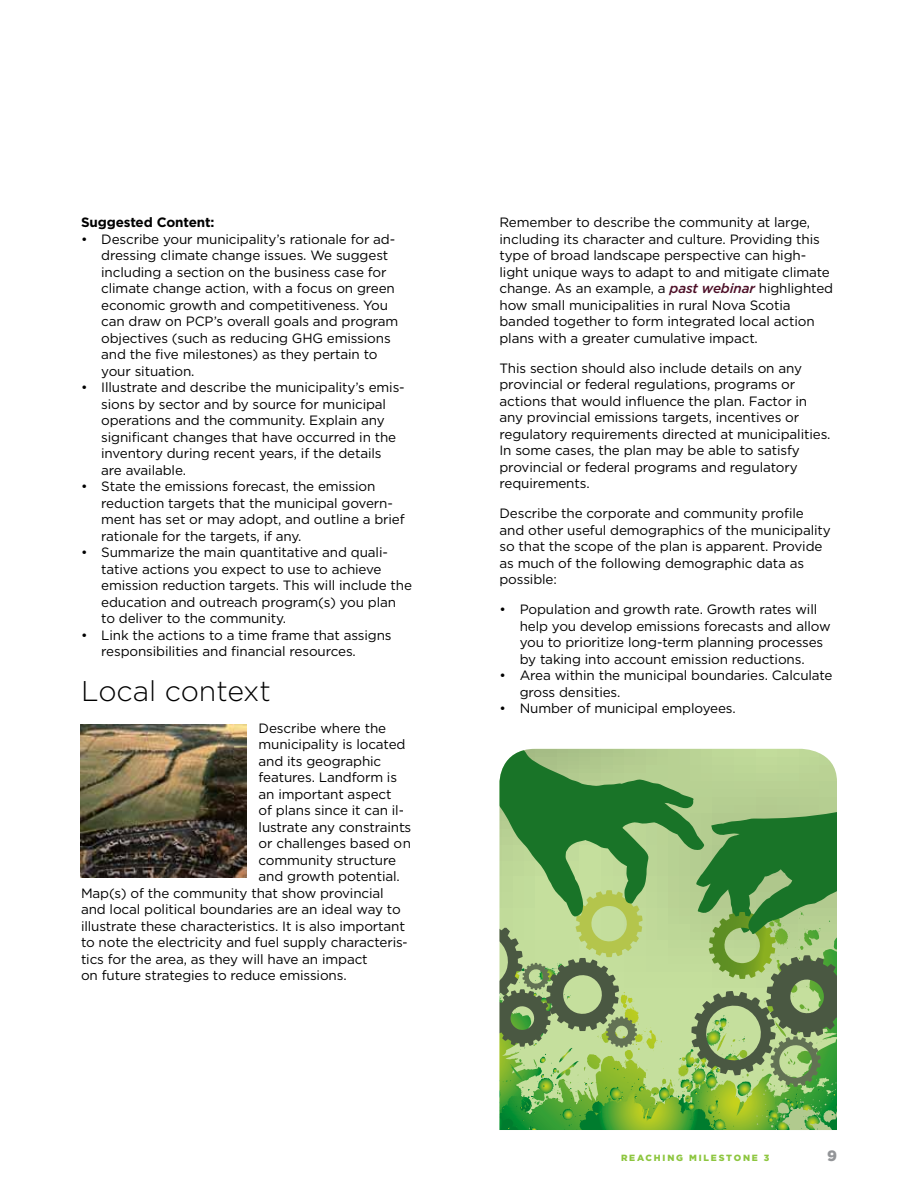
<style>
.page{position:relative;width:918px;height:1188px;background:#fff}
.page>*{position:absolute;margin:0;border:0;box-sizing:border-box;transform-origin:0 0}
.t1{font:300 28.5px "Gotham";color:#000}
.t2{font:900 15px "Gotham";color:#939598}
.t3{font:13.5px/16.5px "Gotham";letter-spacing:-.01em;color:#000}
.t4{font:700 13.5px "Gotham";color:#000}
.t5{font:900 9px "Gotham";letter-spacing:.2em;color:#8dc63f}
.s1{font-weight:500;font-style:italic;color:#4c0f27}
</style>
<div class="page">
<img style="left:81px;top:725px;width:166px;height:153px">
<svg style="left:500px;top:749px;width:337px;height:381px;background:#83af66"></svg>
<p class="t4" style="left:81px;top:215px;width:135px">Suggested Content:</p>
<p class="t3" style="left:101px;top:230px;width:299px;text-indent:-20px">• Describe your municipality’s rationale for ad&shy;dressing climate change issues. We suggest including a section on the business case for climate change action, with a focus on green economic growth and competitiveness. You can draw on PCP’s overall goals and program objectives (such as reducing GHG emissions and the five milestones) as they pertain to your situation.</p>
<p class="t3" style="left:101px;top:379px;width:305px;text-indent:-20px">• Illustrate and describe the municipality’s emis&shy;sions by sector and by source for municipal operations and the community. Explain any significant changes that have occurred in the inventory during recent years, if the details are available.</p>
<p class="t3" style="left:101px;top:478px;width:305px;text-indent:-20px">• State the emissions forecast, the emission reduction targets that the municipal govern&shy;ment has set or may adopt, and outline a brief rationale for the targets, if any.</p>
<p class="t3" style="left:101px;top:544px;width:312px;text-indent:-20px">• Summarize the main quantitative and quali&shy;tative actions you expect to use to achieve emission reduction targets. This will include the education and outreach program(s) you plan to deliver to the community.</p>
<p class="t3" style="left:101px;top:626px;width:292px;text-indent:-20px">• Link the actions to a time frame that assigns responsibilities and financial resources.</p>
<h1 class="t1" style="left:81px;top:676px;width:191px">Local context</h1>
<p class="t3" style="left:259px;top:719px;width:129px">Describe where the</p>
<p class="t3" style="left:259px;top:736px;width:148px">municipality is located</p>
<p class="t3" style="left:259px;top:752px;width:124px">and its geographic</p>
<p class="t3" style="left:259px;top:769px;width:140px">features. Landform is</p>
<p class="t3" style="left:259px;top:785px;width:135px">an important aspect</p>
<p class="t3" style="left:259px;top:802px;width:147px">of plans since it can il-</p>
<p class="t3" style="left:259px;top:818px;width:154px">lustrate any constraints</p>
<p class="t3" style="left:259px;top:835px;width:153px">or challenges based on</p>
<p class="t3" style="left:259px;top:851px;width:139px">community structure</p>
<p class="t3" style="left:259px;top:868px;width:143px">and growth potential.</p>
<p class="t3" style="left:81px;top:884px;width:304px">Map(s) of the community that show provincial</p>
<p class="t3" style="left:81px;top:901px;width:321px">and local political boundaries are an ideal way to</p>
<p class="t3" style="left:81px;top:917px;width:325px">illustrate these characteristics. It is also important</p>
<p class="t3" style="left:81px;top:934px;width:329px">to note the electricity and fuel supply characteris-</p>
<p class="t3" style="left:81px;top:950px;width:288px">tics for the area, as they will have an impact</p>
<p class="t3" style="left:81px;top:967px;width:267px">on future strategies to reduce emissions.</p>
<p class="t3" style="left:500px;top:214px;width:335px">Remember to describe the community at large, including its character and culture. Providing this type of broad landscape perspective can high&shy;light unique ways to adapt to and mitigate climate change. As an example, a <span class="s1">past webinar</span> highlighted how small municipalities in rural Nova Scotia banded together to form integrated local action plans with a greater cumulative impact.</p>
<p class="t3" style="left:500px;top:359px;width:333px">This section should also include details on any provincial or federal regulations, programs or actions that would influence the plan. Factor in any provincial emissions targets, incentives or regulatory requirements directed at municipalities.<br>In some cases, the plan may be able to satisfy provincial or federal programs and regulatory requirements.</p>
<p class="t3" style="left:500px;top:505px;width:333px">Describe the corporate and community profile and other useful demographics of the municipality so that the scope of the plan is apparent. Provide as much of the following demographic data as possible:</p>
<p class="t3" style="left:520px;top:601px;width:313px;text-indent:-20px">• Population and growth rate. Growth rates will help you develop emissions forecasts and allow you to prioritize long-term planning processes by taking into account emission reductions.</p>
<p class="t3" style="left:520px;top:667px;width:314px;text-indent:-20px">• Area within the municipal boundaries. Calculate gross densities.</p>
<p class="t3" style="left:500px;top:700px;width:238px">• Number of municipal employees.</p>
<p class="t5" style="left:621px;top:1153px;width:150px">REACHING MILESTONE 3</p>
<p class="t2" style="left:827px;top:1147px;width:11px">9</p>
</div>
